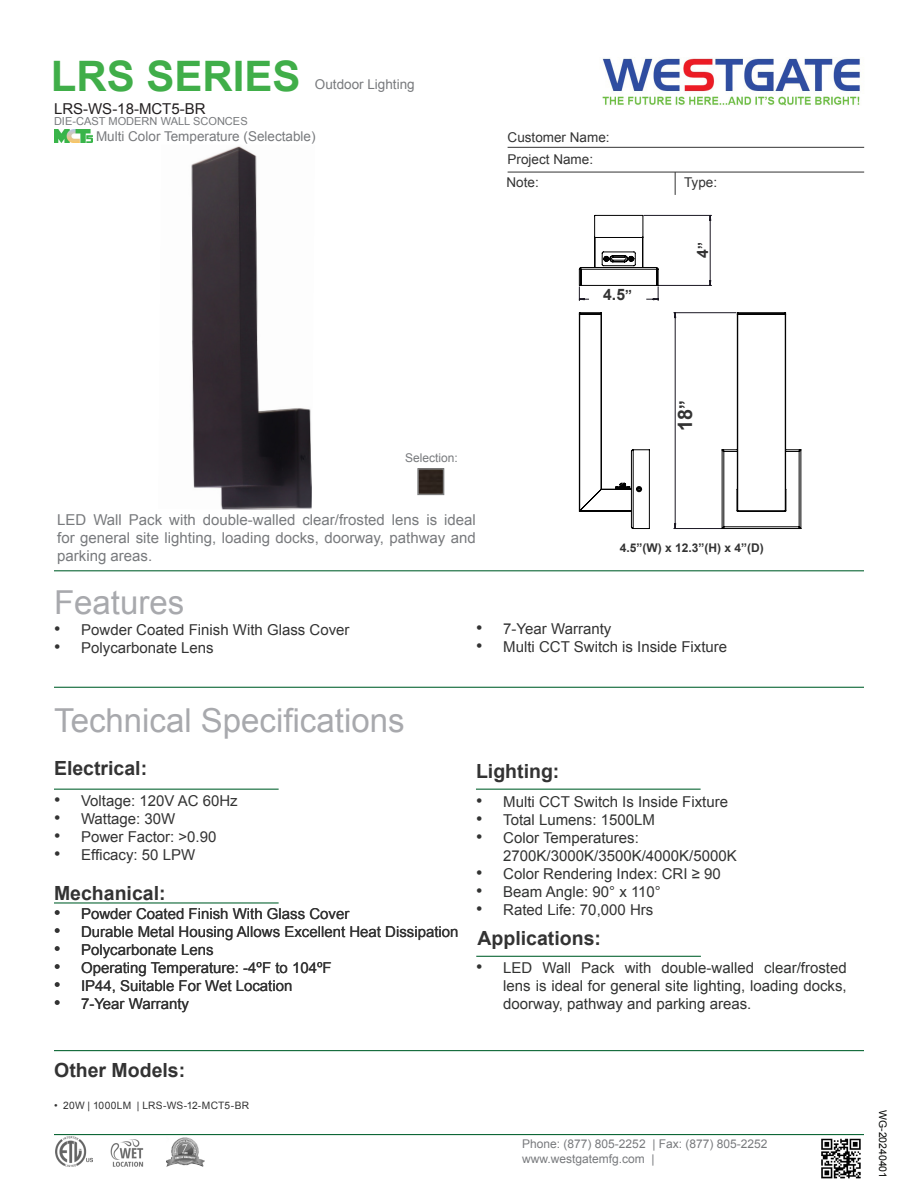
<style>
.page{position:relative;width:918px;height:1188px;background:#fff}
.page>*{position:absolute;margin:0;border:0;box-sizing:border-box;transform-origin:0 0}
.t1{font:700 42px "Arial";color:#40ae49}
.t2{font:33px "Arial";color:#a8a9ad}
.t3{font:700 19.95px "Arial";color:#333}
.t4{font:700 19.5px "Arial";color:#333}
.t5{font:700 15.75px "Arial";color:#333}
.t6{font:15px "Arial";color:#333}
.t7{font:15px/18px "Arial";color:#323332}
.t8{font:15px/18px "Arial";color:#787a7d;text-align:justify}
.t9{font:15px "Arial";color:#231f20}
.t10{font:13.5px "Arial";color:#787a7d}
.t11{font:13.5px "Arial";color:#333}
.t12{font:12px "Arial";color:#787a7d}
.t13{font:700 12px "Arial";color:#333}
.t14{font:11.1px "Arial";color:#787a7d}
.t15{font:10.5px "Arial";letter-spacing:-.005em;color:#040503}
.t16{font:10.2px "Arial";letter-spacing:.015em;color:#333}
.s1{font-size:13.95px}
.s2{font-size:17.7px}
.s3{font-size:18px}
</style>
<div class="page">
<img style="left:191px;top:146px;width:121px;height:364px">
<hr style="left:54px;top:570px;width:810px;height:1px;background:#0d6736">
<hr style="left:508px;top:147px;width:356px;height:1px;background:#333">
<svg style="left:675px;top:173px;width:1px;height:22px"></svg>
<hr style="left:508px;top:172px;width:356px;height:1px;background:#333">
<hr style="left:54px;top:687px;width:810px;height:1px;background:#0d6736">
<hr style="left:54px;top:789px;width:225px;height:1px;background:#0d6736">
<hr style="left:476px;top:789px;width:225px;height:1px;background:#0d6736">
<hr style="left:54px;top:902px;width:225px;height:2px;background:#0d6736">
<img style="left:602px;top:58px;width:258px;height:48px">
<hr style="left:476px;top:956px;width:225px;height:1px;background:#0d6736">
<hr style="left:54px;top:1050px;width:810px;height:1px;background:#0d6736">
<hr style="left:54px;top:1134px;width:810px;height:1px;background:#0d6736">
<img style="left:821px;top:1138px;width:40px;height:41px">
<img style="left:56px;top:1137px;width:36px;height:30px">
<img style="left:166px;top:1137px;width:38px;height:30px">
<img style="left:110px;top:1139px;width:34px;height:28px">
<img style="left:54px;top:129px;width:38px;height:14px">
<img style="left:420px;top:471px;width:21px;height:21px">
<div style="left:417px;top:468px;width:27px;height:27px;border:2px solid #7f7f7f"></div>
<svg style="left:579px;top:312px;width:71px;height:217px"></svg>
<svg style="left:674px;top:312px;width:127px;height:217px"></svg>
<svg style="left:579px;top:215px;width:133px;height:86px"></svg>
<div style="left:678px;top:384px;width:16px;height:63px;background:#fff"></div>
<div style="left:589px;top:289px;width:57px;height:12px;background:#fff"></div>
<div style="left:697px;top:221px;width:12px;height:58px;background:#fff"></div>
<p class="t1" style="left:51px;top:48px;width:251px">LRS SERIES</p>
<p class="t9" style="left:54px;top:99px;width:153px">LRS-WS-18-MCT5-BR</p>
<p class="t10" style="left:315px;top:75px;width:101px">Outdoor Lighting</p>
<p class="t14" style="left:54px;top:114px;width:195px">DIE-CAST MODERN WALL SCONCES</p>
<p class="t10" style="left:96px;top:127px;width:221px">Multi Color Temperature (Selectable)</p>
<p class="t11" style="left:508px;top:128px;width:104px">Customer Name:</p>
<p class="t11" style="left:508px;top:150px;width:87px">Project Name:</p>
<p class="t11" style="left:507px;top:173px;width:34px">Note:</p>
<p class="t11" style="left:684px;top:173px;width:35px">Type:</p>
<p class="t5" style="left:603px;top:284px;width:30px">4.5<span class="s1">”</span></p>
<p class="t5" style="left:692px;top:258px;width:17px;rotate:-90deg">4<span class="s1">”</span></p>
<p class="t12" style="left:405px;top:450px;width:54px">Selection:</p>
<p class="t8" style="left:57px;top:511px;width:420px">LED Wall Pack with double-walled clear/frosted lens is ideal for general site lighting, loading docks, doorway, pathway and parking areas.</p>
<p class="t3" style="left:672px;top:431px;width:33px;rotate:-90deg">18<span class="s2">”</span></p>
<p class="t13" style="left:620px;top:540px;width:146px">4.5”(W) x 12.3”(H) x 4”(D)</p>
<p class="t2" style="left:54px;top:581px;width:132px">Features</p>
<p class="t6" style="left:54px;top:620px;width:297px"><span class="s3">•</span> Powder Coated Finish With Glass Cover</p>
<p class="t6" style="left:54px;top:638px;width:161px"><span class="s3">•</span> Polycarbonate Lens</p>
<p class="t6" style="left:476px;top:619px;width:137px"><span class="s3">•</span> 7-Year Warranty</p>
<p class="t6" style="left:476px;top:637px;width:252px"><span class="s3">•</span> Multi CCT Switch is Inside Fixture</p>
<p class="t2" style="left:54px;top:699px;width:352px">Technical Specifications</p>
<p class="t4" style="left:54px;top:756px;width:95px">Electrical:</p>
<p class="t6" style="left:54px;top:791px;width:185px"><span class="s3">•</span> Voltage: 120V AC 60Hz</p>
<p class="t6" style="left:54px;top:809px;width:123px"><span class="s3">•</span> Wattage: 30W</p>
<p class="t6" style="left:54px;top:827px;width:164px"><span class="s3">•</span> Power Factor: &gt;0.90</p>
<p class="t6" style="left:54px;top:845px;width:143px"><span class="s3">•</span> Efficacy: 50 LPW</p>
<p class="t4" style="left:54px;top:880px;width:113px">Mechanical:</p>
<p class="t6" style="left:54px;top:903px;width:297px"><span class="s3">•</span> Powder Coated Finish With Glass Cover</p>
<p class="t6" style="left:54px;top:921px;width:406px"><span class="s3">•</span> Durable Metal Housing Allows Excellent Heat Dissipation</p>
<p class="t6" style="left:54px;top:939px;width:161px"><span class="s3">•</span> Polycarbonate Lens</p>
<p class="t6" style="left:54px;top:957px;width:279px"><span class="s3">•</span> Operating Temperature: -4ºF to 104ºF</p>
<p class="t6" style="left:54px;top:975px;width:240px"><span class="s3">•</span> IP44, Suitable For Wet Location</p>
<p class="t6" style="left:54px;top:993px;width:137px"><span class="s3">•</span> 7-Year Warranty</p>
<p class="t4" style="left:476px;top:759px;width:85px">Lighting:</p>
<p class="t6" style="left:476px;top:792px;width:253px"><span class="s3">•</span> Multi CCT Switch Is Inside Fixture</p>
<p class="t7" style="left:476px;top:811px;width:180px"><span class="s3">•</span> Total Lumens: 1500LM</p>
<p class="t7" style="left:503px;top:829px;width:235px;text-indent:-27px"><span class="s3">•</span> Color Temperatures:<br>2700K/3000K/3500K/4000K/5000K</p>
<p class="t7" style="left:476px;top:865px;width:246px"><span class="s3">•</span> Color Rendering Index: CRI ≥ 90</p>
<p class="t7" style="left:476px;top:883px;width:186px"><span class="s3">•</span> Beam Angle: 90° x 110°</p>
<p class="t6" style="left:476px;top:900px;width:179px"><span class="s3">•</span> Rated Life: 70,000 Hrs</p>
<p class="t4" style="left:478px;top:925px;width:125px">Applications:</p>
<p class="t7" style="left:503px;top:959px;width:345px;text-align:justify;text-indent:-27px"><span class="s3">•</span> LED Wall Pack with double-walled clear/frosted lens is ideal for general site lighting, loading docks, doorway, pathway and parking areas.</p>
<p class="t4" style="left:54px;top:1057px;width:133px">Other Models:</p>
<p class="t16" style="left:54px;top:1099px;width:197px">• 20W | 1000LM | LRS-WS-12-MCT5-BR</p>
<p class="t12" style="left:522px;top:1136px;width:247px">Phone: (877) 805-2252 | Fax: (877) 805-2252</p>
<p class="t12" style="left:522px;top:1151px;width:134px">www.westgatemfg.com |</p>
<p class="t15" style="left:890px;top:1110px;width:69px;rotate:90deg">WG-20240401</p>
</div>
